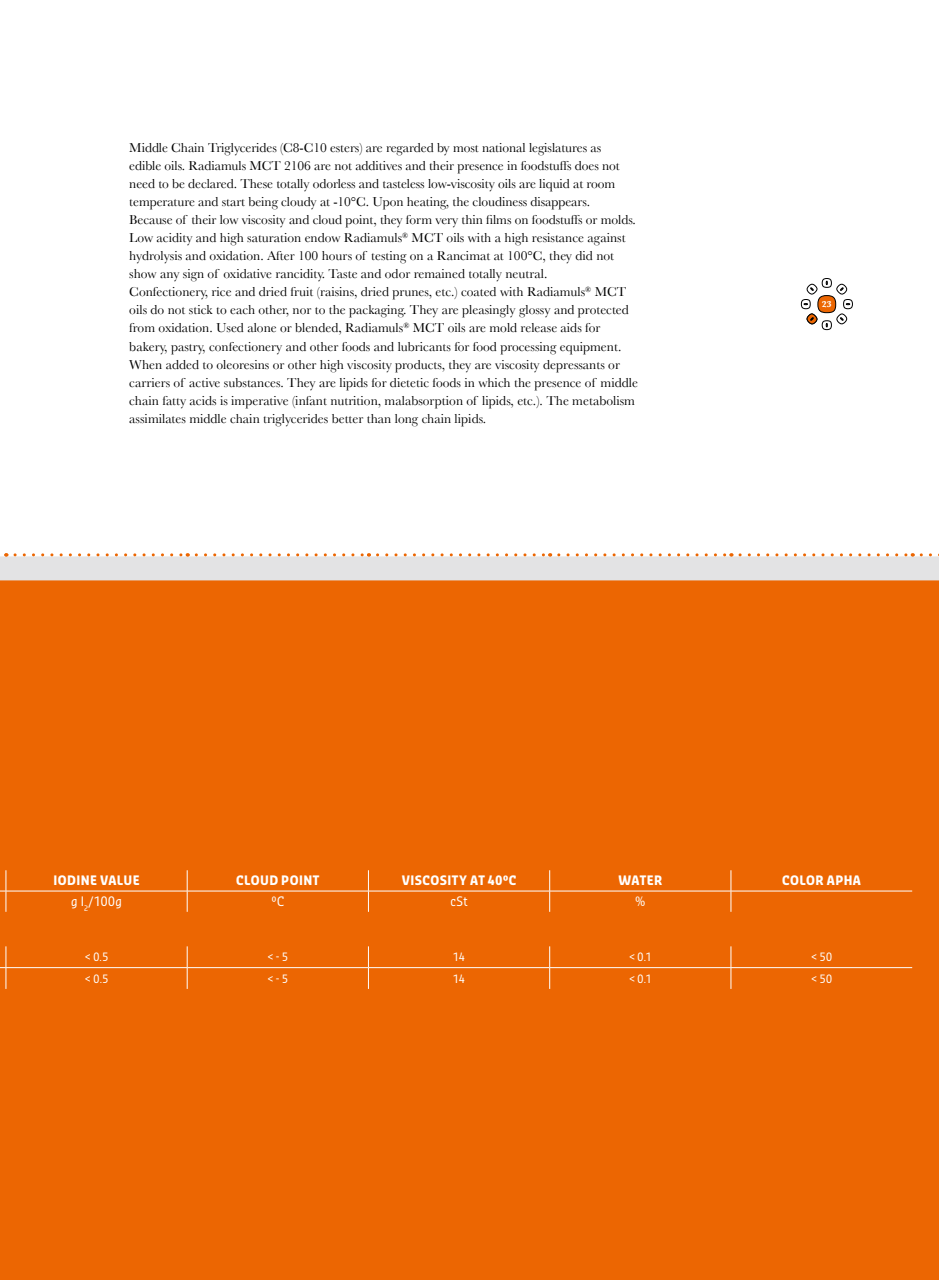
<style>
.page{position:relative;width:939px;height:1280px;background:#fff}
.page>*{position:absolute;margin:0;border:0;box-sizing:border-box;transform-origin:0 0}
.t1{font:13.5px/18px "Baskerville";color:#000}
.t2{font:700 12.75px "Sansa Con";letter-spacing:.035em;color:#fff}
.t3{font:12.75px "Sansa Con";letter-spacing:.04em;color:#fff}
.t4{font:11.25px "Sansa Con";letter-spacing:.005em;color:#fff}
.t5{font:700 9px "Baskerville";color:#fff}
</style>
<div class="page">
<div style="left:0;top:554px;width:939px;height:26px;background:#e3e3e4"></div>
<div style="left:0;top:580px;width:939px;height:699px;background:#ec6602"></div>
<hr style="left:6px;top:553px;width:181px;height:3px;background:#fff">
<hr style="left:187px;top:553px;width:181px;height:3px;background:#fff">
<hr style="left:368px;top:553px;width:182px;height:3px;background:#fff">
<hr style="left:550px;top:553px;width:181px;height:3px;background:#fff">
<hr style="left:731px;top:553px;width:181px;height:3px;background:#fff">
<hr style="left:912px;top:553px;width:27px;height:3px;background:#fff">
<hr style="left:6px;top:890px;width:181px;height:1px;background:#fff">
<hr style="left:187px;top:890px;width:181px;height:1px;background:#fff">
<hr style="left:368px;top:890px;width:182px;height:1px;background:#fff">
<hr style="left:550px;top:890px;width:181px;height:1px;background:#fff">
<hr style="left:731px;top:890px;width:181px;height:1px;background:#fff">
<svg style="left:0;top:553px;width:7px;height:3px"></svg>
<svg style="left:15px;top:553px;width:173px;height:3px"></svg>
<svg style="left:196px;top:553px;width:173px;height:3px"></svg>
<svg style="left:377px;top:553px;width:174px;height:3px"></svg>
<svg style="left:559px;top:553px;width:173px;height:3px"></svg>
<svg style="left:740px;top:553px;width:173px;height:3px"></svg>
<svg style="left:921px;top:553px;width:18px;height:3px"></svg>
<hr style="left:6px;top:869px;width:181px;height:1px;background:#ec6602">
<hr style="left:187px;top:869px;width:181px;height:1px;background:#ec6602">
<hr style="left:368px;top:869px;width:182px;height:1px;background:#ec6602">
<hr style="left:550px;top:869px;width:181px;height:1px;background:#ec6602">
<hr style="left:731px;top:869px;width:181px;height:1px;background:#ec6602">
<hr style="left:6px;top:911px;width:181px;height:1px;background:#ec6602">
<hr style="left:187px;top:911px;width:181px;height:1px;background:#ec6602">
<hr style="left:368px;top:911px;width:182px;height:1px;background:#ec6602">
<hr style="left:550px;top:911px;width:181px;height:1px;background:#ec6602">
<svg style="left:0;top:869px;width:7px;height:55px"></svg>
<svg style="left:187px;top:870px;width:1px;height:54px"></svg>
<svg style="left:368px;top:870px;width:1px;height:54px"></svg>
<svg style="left:549px;top:870px;width:1px;height:54px"></svg>
<svg style="left:731px;top:870px;width:1px;height:54px"></svg>
<hr style="left:731px;top:911px;width:181px;height:1px;background:#ec6602">
<hr style="left:6px;top:967px;width:181px;height:1px;background:#fff">
<svg style="left:0;top:946px;width:7px;height:42px"></svg>
<hr style="left:187px;top:967px;width:181px;height:1px;background:#fff">
<svg style="left:187px;top:946px;width:1px;height:42px"></svg>
<hr style="left:368px;top:967px;width:182px;height:1px;background:#fff">
<svg style="left:368px;top:946px;width:1px;height:42px"></svg>
<hr style="left:550px;top:967px;width:181px;height:1px;background:#fff">
<svg style="left:549px;top:946px;width:1px;height:42px"></svg>
<hr style="left:731px;top:967px;width:181px;height:1px;background:#fff">
<svg style="left:731px;top:946px;width:1px;height:42px"></svg>
<svg style="left:801px;top:278px;width:52px;height:52px"></svg>
<svg style="left:0;top:1276px;width:3px;height:4px"></svg>
<svg style="left:936px;top:1276px;width:3px;height:4px"></svg>
<p class="t1" style="left:129px;top:139px;width:510px">Middle Chain Triglycerides (C8-C10 esters) are regarded by most national legislatures as<br>edible oils. Radiamuls MCT 2106 are not additives and their presence in foodstuffs does not need to be declared. These totally odorless and tasteless low-viscosity oils are liquid at room temperature and start being cloudy at -10°C. Upon heating, the cloudiness disappears.<br>Because of their low viscosity and cloud point, they form very thin films on foodstuffs or molds.<br>Low acidity and high saturation endow Radiamuls<sup>®</sup> MCT oils with a high resistance against hydrolysis and oxidation. After 100 hours of testing on a Rancimat at 100°C, they did not show any sign of oxidative rancidity. Taste and odor remained totally neutral.<br>Confectionery, rice and dried fruit (raisins, dried prunes, etc.) coated with Radiamuls<sup>®</sup> MCT oils do not stick to each other, nor to the packaging. They are pleasingly glossy and protected from oxidation. Used alone or blended, Radiamuls<sup>®</sup> MCT oils are mold release aids for bakery, pastry, confectionery and other foods and lubricants for food processing equipment.<br>When added to oleoresins or other high viscosity products, they are viscosity depressants or carriers of active substances. They are lipids for dietetic foods in which the presence of middle chain fatty acids is imperative (infant nutrition, malabsorption of lipids, etc.). The metabolism assimilates middle chain triglycerides better than long chain lipids.</p>
<p class="t5" style="left:822px;top:299px;width:11px">23</p>
<p class="t2" style="left:53px;top:872px;width:88px">IODINE VALUE</p>
<p class="t2" style="left:236px;top:872px;width:85px">CLOUD POINT</p>
<p class="t2" style="left:402px;top:872px;width:116px">VISCOSITY AT 40°C</p>
<p class="t2" style="left:618px;top:872px;width:45px">WATER</p>
<p class="t2" style="left:782px;top:872px;width:80px">COLOR APHA</p>
<p class="t3" style="left:71px;top:893px;width:52px">g I<sub>2</sub>/100g</p>
<p class="t3" style="left:272px;top:893px;width:14px">°C</p>
<p class="t3" style="left:450px;top:893px;width:19px">cSt</p>
<p class="t3" style="left:635px;top:893px;width:12px">%</p>
<p class="t4" style="left:85px;top:950px;width:25px">&lt; 0.5</p>
<p class="t4" style="left:267px;top:950px;width:22px">&lt; - 5</p>
<p class="t4" style="left:453px;top:950px;width:13px">14</p>
<p class="t4" style="left:629px;top:950px;width:24px">&lt; 0.1</p>
<p class="t4" style="left:811px;top:950px;width:22px">&lt; 50</p>
<p class="t4" style="left:85px;top:971px;width:25px">&lt; 0.5</p>
<p class="t4" style="left:267px;top:971px;width:22px">&lt; - 5</p>
<p class="t4" style="left:453px;top:971px;width:13px">14</p>
<p class="t4" style="left:629px;top:971px;width:24px">&lt; 0.1</p>
<p class="t4" style="left:811px;top:971px;width:22px">&lt; 50</p>
</div>
